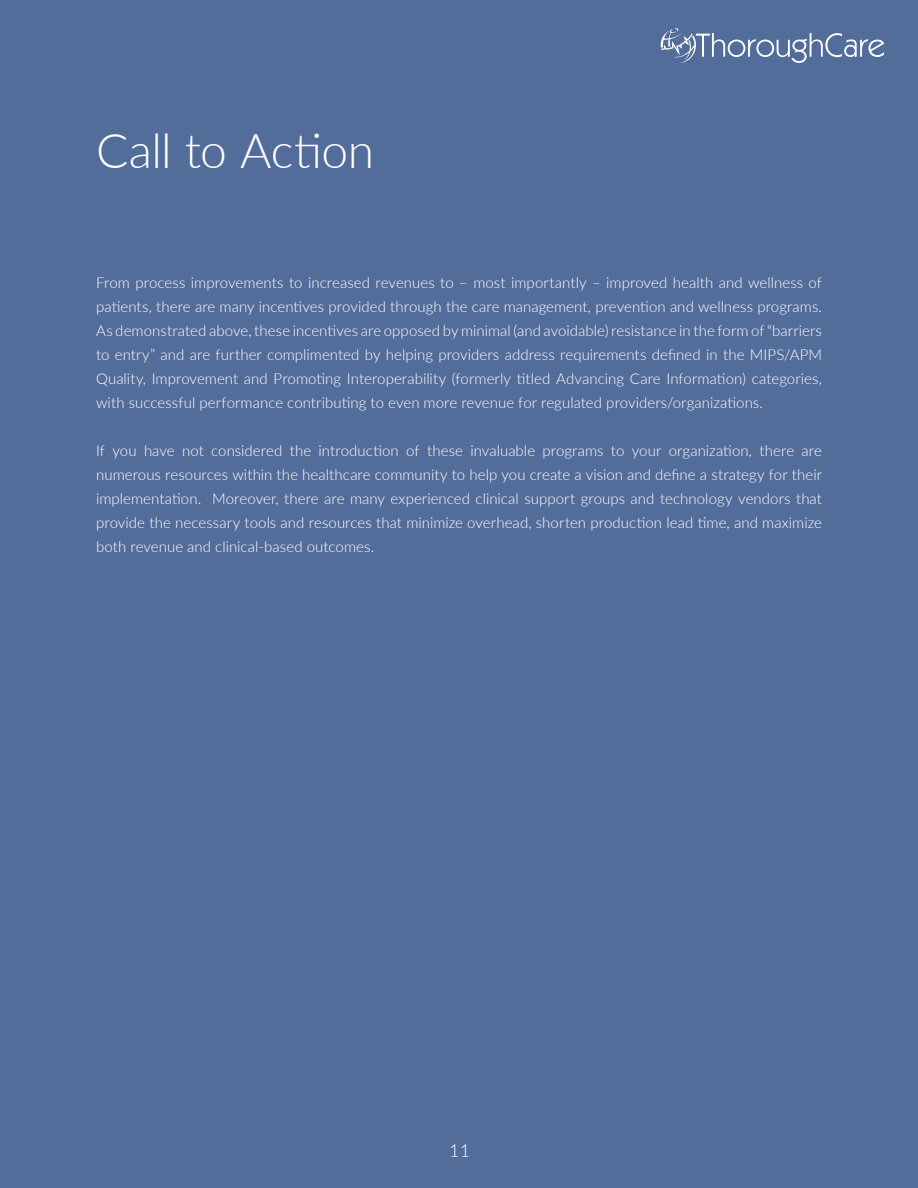
<style>
.page{position:relative;width:918px;height:1188px;background:#536d9b}
.page>*{position:absolute;margin:0;border:0;box-sizing:border-box;transform-origin:0 0}
.t1{font:300 48px "Lato";letter-spacing:-.015em;color:#fff}
.t2{font:300 18px "Lato";color:#fff}
.t3{font:300 15px/24px "Lato";color:#fff;text-align:justify}
</style>
<div class="page">
<svg style="left:661px;top:28px;width:223px;height:35px"></svg>
<h1 class="t1" style="left:96px;top:117px;width:280px">Call to Action</h1>
<p class="t3" style="left:96px;top:270px;width:727px">From process improvements to increased revenues to – most importantly – improved health and wellness of patients, there are many incentives provided through the care management, prevention and wellness programs.<br>As demonstrated above, these incentives are opposed by minimal (and avoidable) resistance in the form of “barriers to entry” and are further complimented by helping providers address requirements defined in the MIPS/APM Quality, Improvement and Promoting Interoperability (formerly titled Advancing Care Information) categories, with successful performance contributing to even more revenue for regulated providers/organizations.</p>
<p class="t3" style="left:96px;top:438px;width:727px">If you have not considered the introduction of these invaluable programs to your organization, there are numerous resources within the healthcare community to help you create a vision and define a strategy for their implementation. Moreover, there are many experienced clinical support groups and technology vendors that provide the necessary tools and resources that minimize overhead, shorten production lead time, and maximize both revenue and clinical-based outcomes.</p>
<p class="t2" style="left:449px;top:1138px;width:22px">11</p>
</div>
